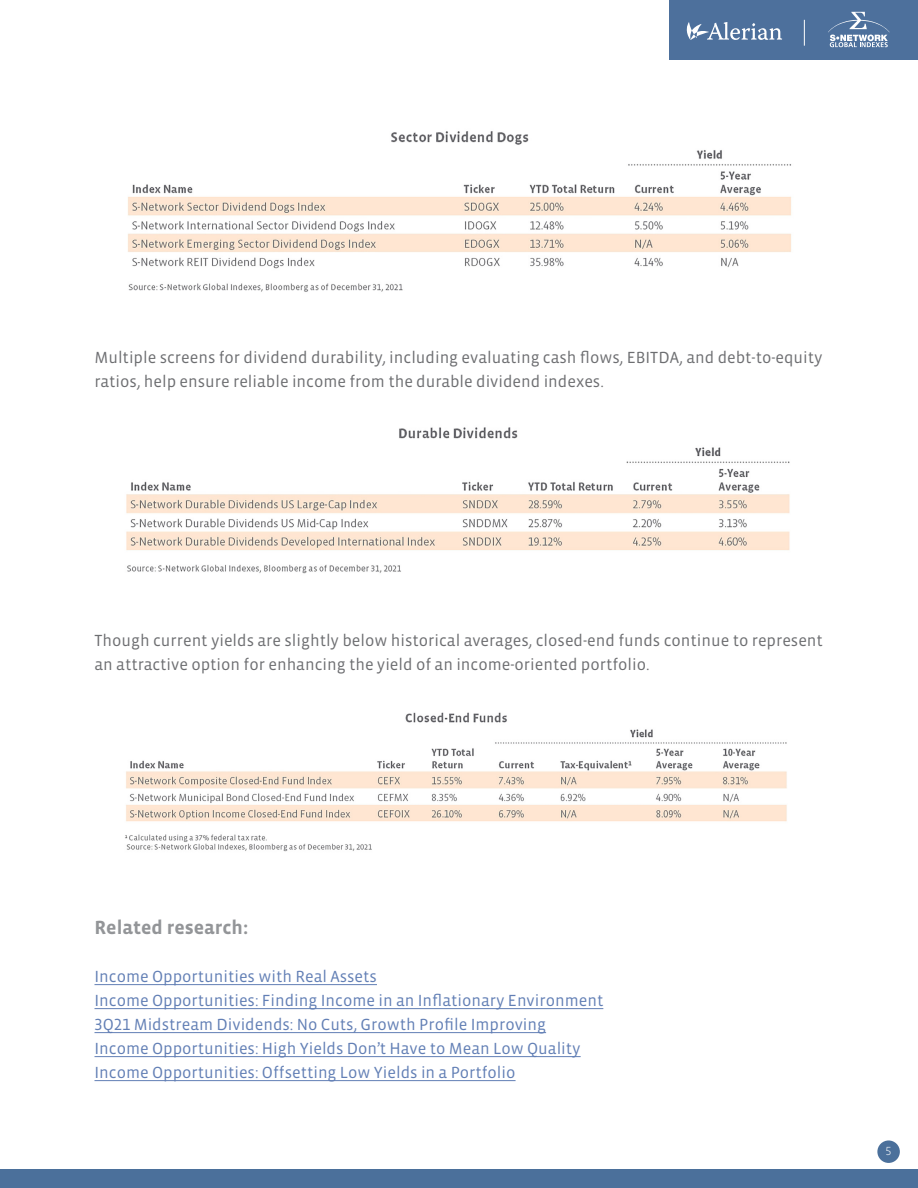
<style>
.page{position:relative;width:918px;height:1188px;background:#fff}
.page>*{position:absolute;margin:0;border:0;box-sizing:border-box;transform-origin:0 0}
.t1{font:700 19.5px "Vista Sans OT";color:#939598}
.t2{font:16.5px/24px "Vista Sans OT";color:#6d6e71}
.t3{font:16.5px/24px "Vista Sans OT";color:#627fb5}
.t4{font:300 12px "Vista Sans OT";color:#fff}
</style>
<div class="page">
<div style="left:0;top:1169px;width:918px;height:19px;background:#4b709b"></div>
<div style="left:877px;top:1140px;width:23px;height:23px;background:#4b709b;border-radius:50%"></div>
<div style="left:669px;top:0;width:249px;height:60px;background:#4d709c"></div>
<svg style="left:686px;top:22px;width:96px;height:18px"></svg>
<svg style="left:828px;top:12px;width:62px;height:35px"></svg>
<svg style="left:804px;top:20px;width:1px;height:26px"></svg>
<img style="left:128px;top:131px;width:663px;height:161px">
<img style="left:126px;top:427px;width:664px;height:147px">
<hr style="left:94px;top:984px;width:283px;height:1px;background:#627fb5">
<hr style="left:94px;top:1008px;width:509px;height:1px;background:#627fb5">
<hr style="left:94px;top:1032px;width:452px;height:1px;background:#627fb5">
<hr style="left:94px;top:1056px;width:487px;height:1px;background:#627fb5">
<hr style="left:94px;top:1080px;width:422px;height:1px;background:#627fb5">
<img style="left:125px;top:712px;width:662px;height:140px">
<p class="t2" style="left:94px;top:345px;width:730px">Multiple screens for dividend durability, including evaluating cash flows, EBITDA, and debt-to-equity ratios, help ensure reliable income from the durable dividend indexes.</p>
<p class="t2" style="left:94px;top:628px;width:730px">Though current yields are slightly below historical averages, closed-end funds continue to represent an attractive option for enhancing the yield of an income-oriented portfolio.</p>
<p class="t1" style="left:94px;top:918px;width:155px">Related research:</p>
<p class="t3" style="left:94px;top:965px;width:510px">Income Opportunities with Real Assets<br>Income Opportunities: Finding Income in an Inflationary Environment 3Q21 Midstream Dividends: No Cuts, Growth Profile Improving Income Opportunities: High Yields Don’t Have to Mean Low Quality Income Opportunities: Offsetting Low Yields in a Portfolio</p>
<p class="t4" style="left:886px;top:1145px;width:7px">5</p>
</div>
